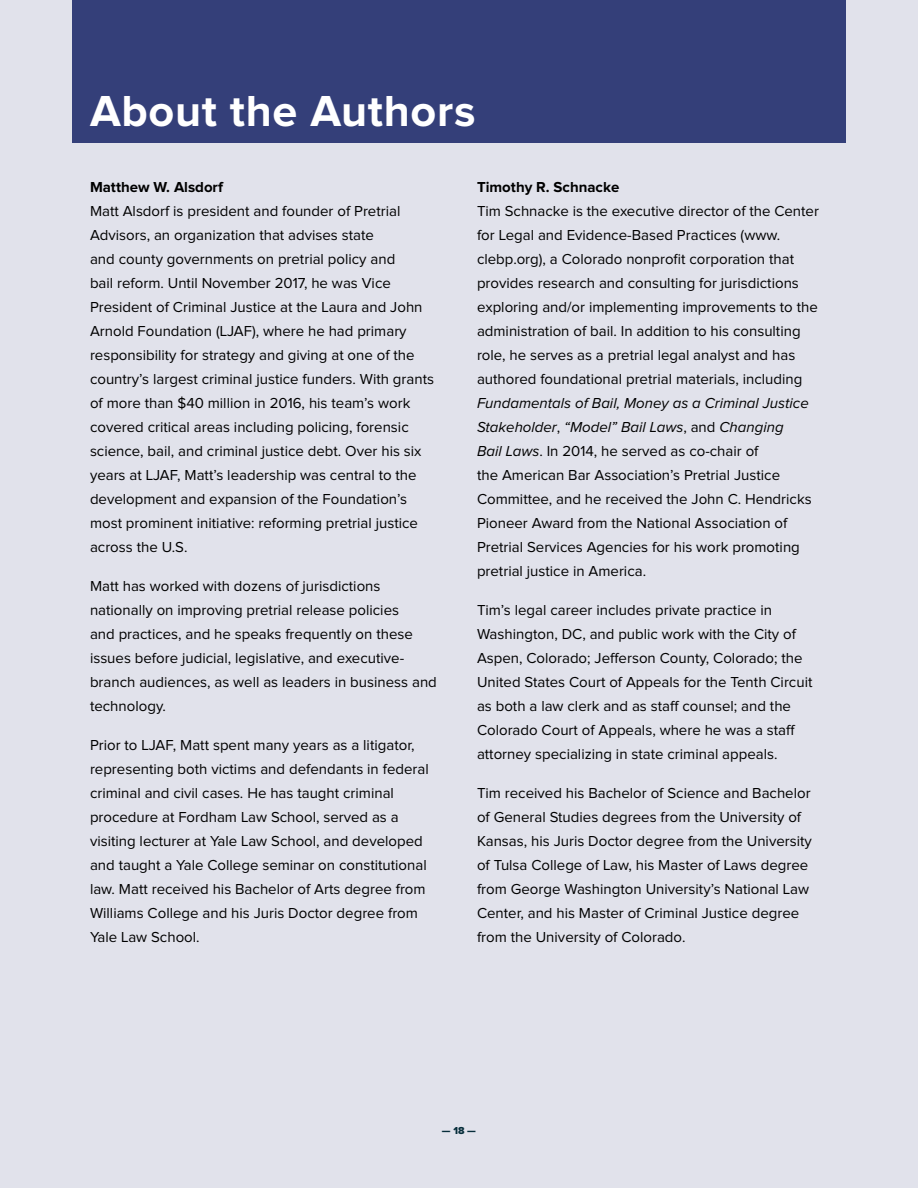
<style>
.page{position:relative;width:918px;height:1188px;background:#e1e2eb}
.page>*{position:absolute;margin:0;border:0;box-sizing:border-box;transform-origin:0 0}
.heading_1_Banner{font:700 45px "Proxima Nova";letter-spacing:.015em;color:#fff}
.t1{font:15px/24px "Proxima Nova";color:#000}
.t2{font:10.5px "Proxima Nova Extrabld";color:#062d3a}
.s1{font-weight:700}
.s2{font-style:italic}
</style>
<div class="page">
<div style="left:72px;top:0;width:774px;height:142px;background:#343f79"></div>
<h1 class="heading_1_Banner" style="left:90px;top:85px;width:387px">About the Authors</h1>
<p class="t1" style="left:90px;top:175px;width:346px"><span class="s1">Matthew W. Alsdorf<br></span>Matt Alsdorf is president and founder of Pretrial Advisors, an organization that advises state<br>and county governments on pretrial policy and<br>bail reform. Until November 2017, he was Vice President of Criminal Justice at the Laura and John Arnold Foundation (LJAF), where he had primary responsibility for strategy and giving at one of the country’s largest criminal justice funders. With grants of more than $40 million in 2016, his team’s work covered critical areas including policing, forensic science, bail, and criminal justice debt. Over his six years at LJAF, Matt’s leadership was central to the development and expansion of the Foundation’s most prominent initiative: reforming pretrial justice across the U.S.</p>
<p class="t1" style="left:90px;top:574px;width:348px">Matt has worked with dozens of jurisdictions nationally on improving pretrial release policies<br>and practices, and he speaks frequently on these issues before judicial, legislative, and executive&shy;branch audiences, as well as leaders in business and technology.</p>
<p class="t1" style="left:90px;top:733px;width:340px">Prior to LJAF, Matt spent many years as a litigator, representing both victims and defendants in federal criminal and civil cases. He has taught criminal procedure at Fordham Law School, served as a visiting lecturer at Yale Law School, and developed and taught a Yale College seminar on constitutional law. Matt received his Bachelor of Arts degree from Williams College and his Juris Doctor degree from Yale Law School.</p>
<p class="t1" style="left:477px;top:175px;width:344px"><span class="s1">Timothy R. Schnacke<br></span>Tim Schnacke is the executive director of the Center for Legal and Evidence-Based Practices (www. clebp.org), a Colorado nonprofit corporation that provides research and consulting for jurisdictions exploring and/or implementing improvements to the administration of bail. In addition to his consulting role, he serves as a pretrial legal analyst and has authored foundational pretrial materials, including <span class="s2">Fundamentals of Bail, Money as a Criminal Justice Stakeholder</span>, <span class="s2">“Model” Bail Laws</span>, and <span class="s2">Changing<br>Bail Laws</span>. In 2014, he served as co-chair of<br>the American Bar Association’s Pretrial Justice Committee, and he received the John C. Hendricks Pioneer Award from the National Association of Pretrial Services Agencies for his work promoting pretrial justice in America.</p>
<p class="t1" style="left:477px;top:598px;width:337px">Tim’s legal career includes private practice in Washington, DC, and public work with the City of Aspen, Colorado; Jefferson County, Colorado; the United States Court of Appeals for the Tenth Circuit as both a law clerk and as staff counsel; and the Colorado Court of Appeals, where he was a staff attorney specializing in state criminal appeals.</p>
<p class="t1" style="left:477px;top:781px;width:336px">Tim received his Bachelor of Science and Bachelor of General Studies degrees from the University of Kansas, his Juris Doctor degree from the University of Tulsa College of Law, his Master of Laws degree from George Washington University’s National Law Center, and his Master of Criminal Justice degree from the University of Colorado.</p>
<p class="t2" style="left:442px;top:1124px;width:36px">— 18 —</p>
</div>
